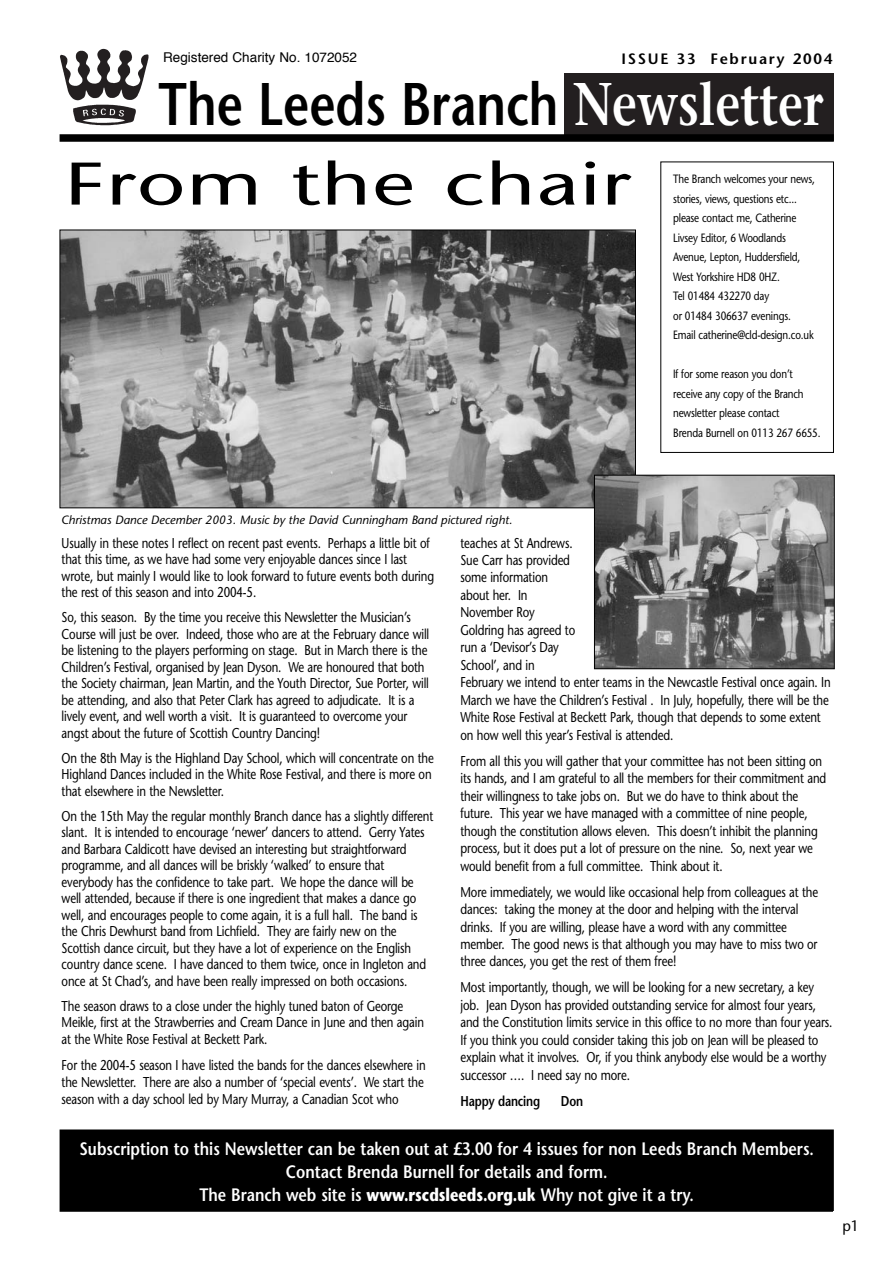
<style>
.page{position:relative;width:893px;height:1263px;background:#fff}
.page>*{position:absolute;margin:0;border:0;box-sizing:border-box;transform-origin:0 0}
.t1{font:600 60px "Stone Sans";color:#000;scale:.8 1}
.t2{font:60px "Stone Sans";letter-spacing:.015em;color:#000;scale:1.4 1}
.t3{font:600 18px/23.2px "Stone Sans";color:#fff;text-align:center;scale:.85 1}
.t4{font:600 15px "Stone Sans";letter-spacing:.115em;color:#000}
.t5{font:15px "Stone Sans";color:#000;scale:.95 1}
.t6{font:14.25px/17.4px "Stone Sans";letter-spacing:-.01em;color:#000;scale:.8 1}
.t7{font:600 14.25px "Stone Sans";letter-spacing:-.01em;color:#000;scale:.8 1}
.t8{font:13.5px "Helvetica";color:#000}
.t9{font:12px/19.5px "Stone Sans";letter-spacing:-.015em;color:#000;scale:.82 1}
.t10{font:italic 12px "Stone Sans";color:#000}
.s1{font-family:"Stone Serif";color:#fff}
.s2{font-weight:700}
</style>
<div class="page">
<div style="left:564px;top:73px;width:269px;height:67px;background:#231f20"></div>
<img style="left:60px;top:48px;width:89px;height:78px">
<div style="left:60px;top:134px;width:773px;height:8px;background:#000"></div>
<div style="left:63px;top:1132px;width:767px;height:77px;background:#000"></div>
<div style="left:60px;top:1130px;width:773px;height:82px;border:3px solid #000"></div>
<svg style="left:60px;top:229px;width:576px;height:1px"></svg>
<img style="left:62px;top:232px;width:572px;height:274px">
<div style="left:60px;top:230px;width:576px;height:278px;border:1px solid #000"></div>
<img style="left:596px;top:477px;width:236px;height:190px">
<div style="left:594px;top:475px;width:240px;height:194px;border:1px solid #000"></div>
<p class="t8" style="left:163px;top:52px;width:195px">Registered Charity No. 1072052</p>
<p class="t4" style="left:621px;top:53px;width:212px">ISSUE 33 February 2004</p>
<h1 class="t1" style="left:159px;top:81px;width:832px">The Leeds Branch <span class="s1">Newsletter</span></h1>
<h1 class="t2" style="left:65px;top:160px;width:406px">From the chair</h1>
<p class="t9" style="left:673px;top:170px;width:174px">The Branch welcomes your news, stories, views, questions etc... please contact me, Catherine<br>Livsey Editor, 6 Woodlands<br>Avenue, Lepton, Huddersfield,<br>West Yorkshire HD8 0HZ.<br>Tel 01484 432270 day<br>or 01484 306637 evenings.<br>Email catherine@cld-design.co.uk</p>
<p class="t9" style="left:673px;top:365px;width:181px">If for some reason you don’t receive any copy of the Branch newsletter please contact<br>Brenda Burnell on 0113 267 6655.</p>
<p class="t10" style="left:61px;top:515px;width:453px">Christmas Dance December 2003. Music by the David Cunningham Band pictured right.</p>
<p class="t6" style="left:62px;top:536px;width:467px;line-height:16.5px">Usually in these notes I reflect on recent past events. Perhaps a little bit of that this time, as we have had some very enjoyable dances since I last wrote, but mainly I would like to look forward to future events both during the rest of this season and into 2004-5.</p>
<p class="t6" style="left:62px;top:610px;width:461px;line-height:16.5px">So, this season. By the time you receive this Newsletter the Musician’s Course will just be over. Indeed, those who are at the February dance will be listening to the players performing on stage. But in March there is the Children’s Festival, organised by Jean Dyson. We are honoured that both the Society chairman, Jean Martin, and the Youth Director, Sue Porter, will be attending, and also that Peter Clark has agreed to adjudicate. It is a lively event, and well worth a visit. It is guaranteed to overcome your angst about the future of Scottish Country Dancing!</p>
<p class="t6" style="left:62px;top:751px;width:466px;line-height:16.5px">On the 8th May is the Highland Day School, which will concentrate on the<br>Highland Dances included in the White Rose Festival, and there is more on that elsewhere in the Newsletter.</p>
<p class="t6" style="left:62px;top:809px;width:466px;line-height:16.5px">On the 15th May the regular monthly Branch dance has a slightly different slant. It is intended to encourage ‘newer’ dancers to attend. Gerry Yates and Barbara Caldicott have devised an interesting but straightforward programme, and all dances will be briskly ‘walked’ to ensure that everybody has the confidence to take part. We hope the dance will be well attended, because if there is one ingredient that makes a dance go well, and encourages people to come again, it is a full hall. The band is the Chris Dewhurst band from Lichfield. They are fairly new on the Scottish dance circuit, but they have a lot of experience on the English country dance scene. I have danced to them twice, once in Ingleton and once at St Chad’s, and have been really impressed on both occasions.</p>
<p class="t6" style="left:62px;top:999px;width:454px;line-height:16.5px">The season draws to a close under the highly tuned baton of George<br>Meikle, first at the Strawberries and Cream Dance in June and then again at the White Rose Festival at Beckett Park.</p>
<p class="t6" style="left:62px;top:1057px;width:456px">For the 2004-5 season I have listed the bands for the dances elsewhere in the Newsletter. There are also a number of ‘special events’. We start the season with a day school led by Mary Murray, a Canadian Scot who</p>
<p class="t6" style="left:460px;top:535px;width:464px">teaches at St Andrews.<br>Sue Carr has provided<br>some information<br>about her. In<br>November Roy<br>Goldring has agreed to<br>run a ‘Devisor’s Day<br>School’, and in<br>February we intend to enter teams in the Newcastle Festival once again. In March we have the Children’s Festival . In July, hopefully, there will be the White Rose Festival at Beckett Park, though that depends to some extent on how well this year’s Festival is attended.</p>
<p class="t6" style="left:460px;top:754px;width:459px">From all this you will gather that your committee has not been sitting on its hands, and I am grateful to all the members for their commitment and their willingness to take jobs on. But we do have to think about the future. This year we have managed with a committee of nine people, though the constitution allows eleven. This doesn’t inhibit the planning process, but it does put a lot of pressure on the nine. So, next year we would benefit from a full committee. Think about it.</p>
<p class="t6" style="left:460px;top:884px;width:448px">More immediately, we would like occasional help from colleagues at the dances: taking the money at the door and helping with the interval drinks. If you are willing, please have a word with any committee member. The good news is that although you may have to miss two or three dances, you get the rest of them free!</p>
<p class="t6" style="left:460px;top:980px;width:466px">Most importantly, though, we will be looking for a new secretary, a key job. Jean Dyson has provided outstanding service for almost four years, and the Constitution limits service in this office to no more than four years.<br>If you think you could consider taking this job on Jean will be pleased to explain what it involves. Or, if you think anybody else would be a worthy successor …. I need say no more.</p>
<p class="t7" style="left:460px;top:1095px;width:101px">Happy dancing</p>
<p class="t7" style="left:561px;top:1095px;width:29px">Don</p>
<p class="t3" style="left:79px;top:1139px;width:865px">Subscription to this Newsletter can be taken out at £3.00 for 4 issues for non Leeds Branch Members.<br>Contact Brenda Burnell for details and form.<br>The Branch web site is <span class="s2">www.rscdsleeds.org.uk</span> Why not give it a try.</p>
<p class="t5" style="left:842px;top:1220px;width:19px">p1</p>
</div>
